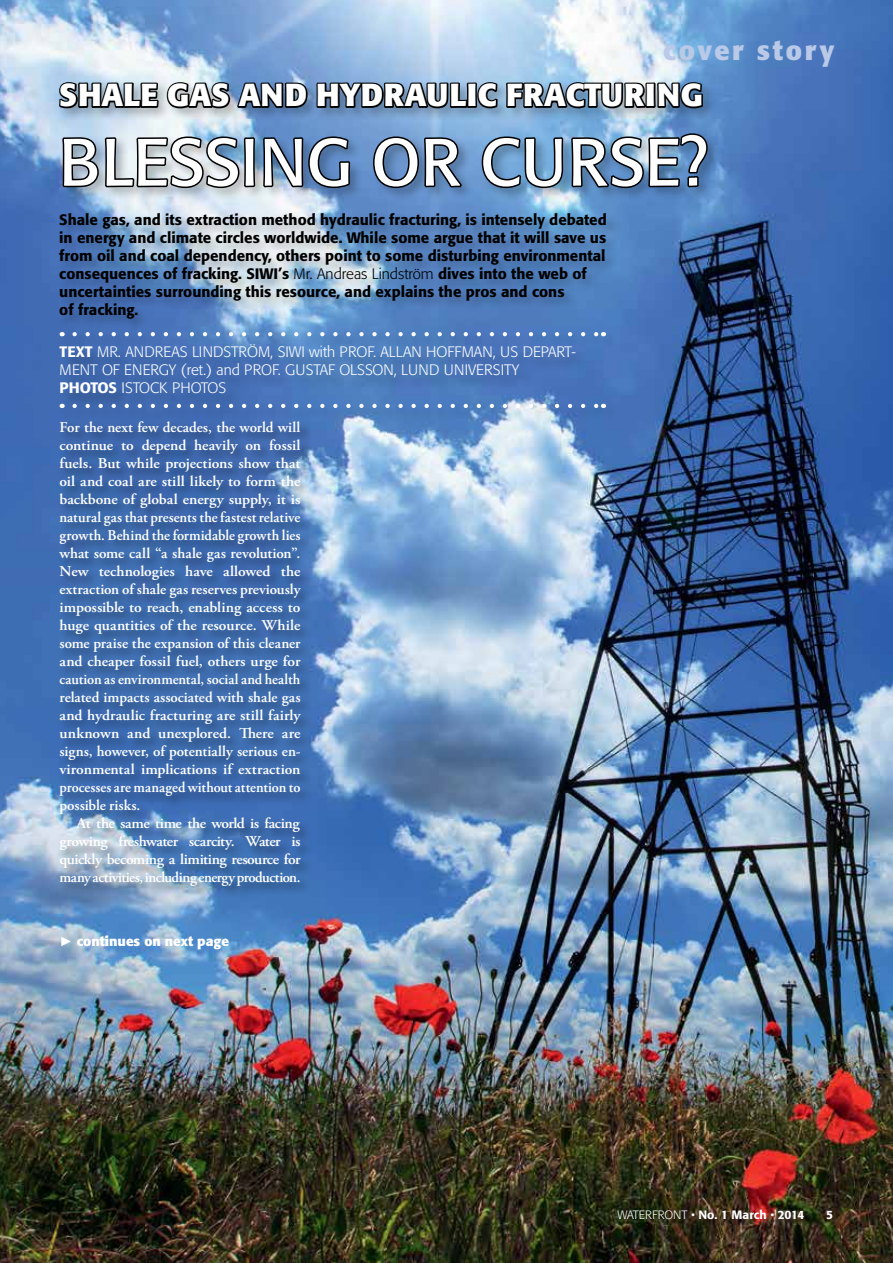
<style>
.page{position:relative;width:893px;height:1263px;background:#fff}
.page>*{position:absolute;margin:0;border:0;box-sizing:border-box;transform-origin:0 0}
.t1{font:66px "Formata";color:#fff}
.t2{font:700 31.5px "Formata";color:#fff}
.t3{font:700 27px "Formata";letter-spacing:.095em;color:#b9c9e7}
.t4{font:600 15px/18px "Adobe Garamond Pro";letter-spacing:-.015em;color:#fff;text-align:justify}
.t5{font:500 15px/18px "Formata";color:#000}
.t6{font:600 15px/18px "Adobe Garamond Pro";letter-spacing:-.015em;color:#fff;text-align:justify;scale:1.04 1}
.t7{font:300 15px/18px "Formata";color:#fff}
.t8{font:700 13.5px "Formata";color:#fff}
.t9{font:500 12px "Formata";color:#fff}
.s1{font-weight:300}
.s2{font-weight:500}
.s3{font-family:"Arial"}
</style>
<div class="page">
<img style="left:0;top:0;width:893px;height:1263px">
<div style="left:58px;top:420px;width:256px;height:479px;background:#000;opacity:.5"></div>
<img style="left:57px;top:0;width:652px;height:594px">
<h3 class="t3" style="left:663px;top:33px;width:173px">cover story</h3>
<h2 class="t2" style="left:59px;top:75px;width:645px">Shale gas and hydraulic fracturing</h2>
<h1 class="t1" style="left:59px;top:122px;width:651px">BLESSING OR CURSE?</h1>
<p class="t5" style="left:59px;top:210px;width:549px">Shale gas, and its extraction method hydraulic fracturing, is intensely debated in energy and climate circles worldwide. While some argue that it will save us from oil and coal dependency, others point to some disturbing environmental consequences of fracking. SIWI’s <span class="s1">MR. ANDREAS LINDSTRÖM</span> dives into the web of uncertainties surrounding this resource, and explains the pros and cons<br>of fracking.</p>
<p class="t7" style="left:60px;top:343px;width:330px"><span class="s2">text</span> MR. ANDREAS LINDSTRÖM, SIWI WITH PROF. ALLA</p>
<p class="t7" style="left:60px;top:343px;width:518px;text-indent:352px">N HOFFMAN, US DEPART-<br>MENT OF ENERGY (RET.) AND PROF. GUSTAF OLSSON, LUND UNIVERSITY <span class="s2">photos</span> ISTOCK PHOTOS</p>
<p class="t4" style="left:60px;top:418px;width:242px">For the next few decades, the world will continue to depend heavily on fossil fuels. But while projections show that oil and coal are still likely to form the backbone of global energy supply, it is natural gas that presents the fastest relative growth. Behind the formidable growth lies what some call “a shale gas revolution”.<br>New technologies have allowed the extraction of shale gas reserves previously impossible to reach, enabling access to huge quantities of the resource. While some praise the expansion of this cleaner and cheaper fossil fuel, others urge for caution as environmental, social and health related impacts associated with shale gas and hydraulic fracturing are still fairly unknown and unexplored. There are signs, however, of potentially serious en&shy;vironmental implications if extraction processes are managed without attention to possible risks.</p>
<p class="t6" style="left:60px;top:814px;width:233px;text-indent:17px">At the same time the world is facing growing freshwater scarcity. Water is quickly becoming a limiting resource for many activities, including energy production.</p>
<p class="t8" style="left:60px;top:933px;width:171px"><span class="s3">►</span> continues on next page</p>
<p class="t9" style="left:618px;top:1207px;width:189px"><span class="s1">WATERFRONT •</span> No. 1 March <span class="s1">•</span> 2014</p>
<p class="t9" style="left:826px;top:1207px;width:8px">5</p>
</div>
